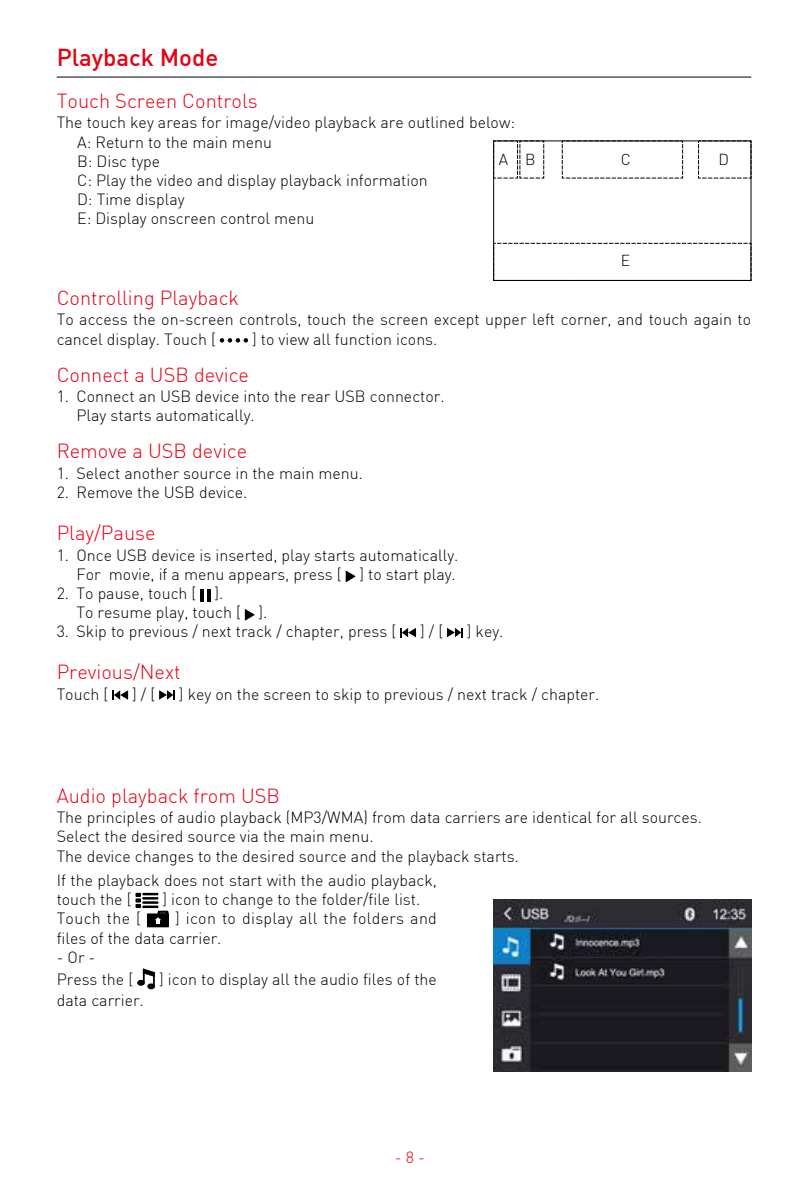
<style>
.page{position:relative;width:808px;height:1191px;background:#fff}
.page>*{position:absolute;margin:0;border:0;box-sizing:border-box;transform-origin:0 0}
.t1{font:500 24px "DIN";color:#e60013}
.t2{font:300 20px "DIN";color:#e60013}
.t3{font:300 16px/19.2px "DIN";color:#000}
.t4{font:300 16px/19.2px "DIN";letter-spacing:.02em;color:#000}
.t5{font:300 16px "DIN";color:#e60013}
.t6{font:300 15.6px "DIN";color:#000}
</style>
<div class="page">
<hr style="left:57px;top:77px;width:694px;height:1px;background:#000">
<svg style="left:220px;top:338px;width:28px;height:4px"></svg>
<svg style="left:346px;top:570px;width:9px;height:12px"></svg>
<hr style="left:200px;top:589px;width:4px;height:12px;background:#000">
<svg style="left:207px;top:589px;width:3px;height:12px"></svg>
<svg style="left:245px;top:609px;width:9px;height:11px"></svg>
<svg style="left:400px;top:628px;width:16px;height:9px"></svg>
<svg style="left:447px;top:628px;width:16px;height:9px"></svg>
<svg style="left:112px;top:690px;width:16px;height:10px"></svg>
<svg style="left:159px;top:690px;width:16px;height:9px"></svg>
<svg style="left:493px;top:140px;width:51px;height:39px"></svg>
<svg style="left:562px;top:140px;width:121px;height:39px"></svg>
<svg style="left:493px;top:243px;width:259px;height:38px"></svg>
<svg style="left:698px;top:140px;width:54px;height:39px"></svg>
<img style="left:493px;top:900px;width:258px;height:171px">
<svg style="left:135px;top:893px;width:23px;height:15px"></svg>
<div style="left:147px;top:913px;width:22px;height:14px;background:#000"></div>
<div style="left:158px;top:910px;width:11px;height:5px;border:2px solid #000"></div>
<svg style="left:155px;top:917px;width:6px;height:7px"></svg>
<div style="left:137px;top:980px;width:8px;height:5px;border:2px solid #000;border-radius:50%"></div>
<div style="left:147px;top:983px;width:8px;height:6px;border:2px solid #000;border-radius:50%"></div>
<svg style="left:138px;top:968px;width:17px;height:20px"></svg>
<h1 class="t1" style="left:57px;top:42px;width:163px">Playback Mode</h1>
<p class="t2" style="left:57px;top:88px;width:202px">Touch Screen Controls</p>
<p class="t3" style="left:77px;top:113px;width:439px;text-indent:-20px">The touch key areas for image/video playback are outlined below:<br>A: Return to the main menu<br>B: Disc type<br>C: Play the video and display playback information<br>D: Time display<br>E: Display onscreen control menu</p>
<p class="t6" style="left:499px;top:150px;width:38px">A B</p>
<p class="t6" style="left:621px;top:150px;width:12px">C</p>
<p class="t6" style="left:621px;top:251px;width:11px">E</p>
<p class="t6" style="left:718px;top:150px;width:12px">D</p>
<p class="t2" style="left:57px;top:285px;width:184px">Controlling Playback</p>
<p class="t3" style="left:57px;top:310px;width:696px">To access the on-screen controls, touch the screen except upper left corner, and touch again to cancel display. Touch [</p>
<p class="t3" style="left:252px;top:329px;width:187px">] to view all function icons.</p>
<p class="t2" style="left:57px;top:362px;width:194px">Connect a USB device</p>
<p class="t3" style="left:77px;top:386px;width:370px;text-indent:-20px">1. Connect an USB device into the rear USB connector.<br>Play starts automatically.</p>
<p class="t2" style="left:57px;top:439px;width:192px">Remove a USB device</p>
<p class="t3" style="left:57px;top:463px;width:308px">1. Select another source in the main menu.</p>
<p class="t3" style="left:57px;top:482px;width:192px">2. Remove the USB device.</p>
<p class="t2" style="left:57px;top:520px;width:100px">Play/Pause</p>
<p class="t3" style="left:57px;top:545px;width:403px;text-align:right">1. Once USB device is inserted, play starts automatically.<br>For movie, if a menu appears, press [ ] to start play.</p>
<p class="t3" style="left:77px;top:583px;width:192px;text-indent:-20px">2. To pause, touch [ ].<br>To resume play, touch [ ].</p>
<p class="t3" style="left:57px;top:622px;width:341px">3. Skip to previous / next track / chapter, press [</p>
<p class="t3" style="left:420px;top:622px;width:24px">] / [</p>
<p class="t3" style="left:467px;top:622px;width:38px">] key.</p>
<p class="t2" style="left:57px;top:660px;width:126px">Previous/Next</p>
<p class="t3" style="left:57px;top:684px;width:53px">Touch [</p>
<p class="t3" style="left:132px;top:684px;width:24px">] / [</p>
<p class="t3" style="left:179px;top:684px;width:422px">] key on the screen to skip to previous / next track / chapter.</p>
<p class="t2" style="left:57px;top:783px;width:225px">Audio playback from USB</p>
<p class="t3" style="left:57px;top:807px;width:647px">The principles of audio playback (MP3/WMA) from data carriers are identical for all sources.<br>Select the desired source via the main menu.<br>The device changes to the desired source and the playback starts.</p>
<p class="t3" style="left:57px;top:870px;width:382px">If the playback does not start with the audio playback, touch the [</p>
<p class="t3" style="left:163px;top:889px;width:259px">] icon to change to the folder/file list.</p>
<p class="t4" style="left:57px;top:909px;width:86px">Touch the [</p>
<p class="t4" style="left:57px;top:909px;width:382px;text-indent:118px">] icon to display all the folders and files of the data carrier.</p>
<p class="t3" style="left:57px;top:946px;width:78px;line-height:21.6px">- Or -<br>Press the [</p>
<p class="t3" style="left:159px;top:969px;width:279px">] icon to display all the audio files of the</p>
<p class="t3" style="left:57px;top:990px;width:89px">data carrier.</p>
<p class="t5" style="left:395px;top:1147px;width:32px">- 8 -</p>
</div>
